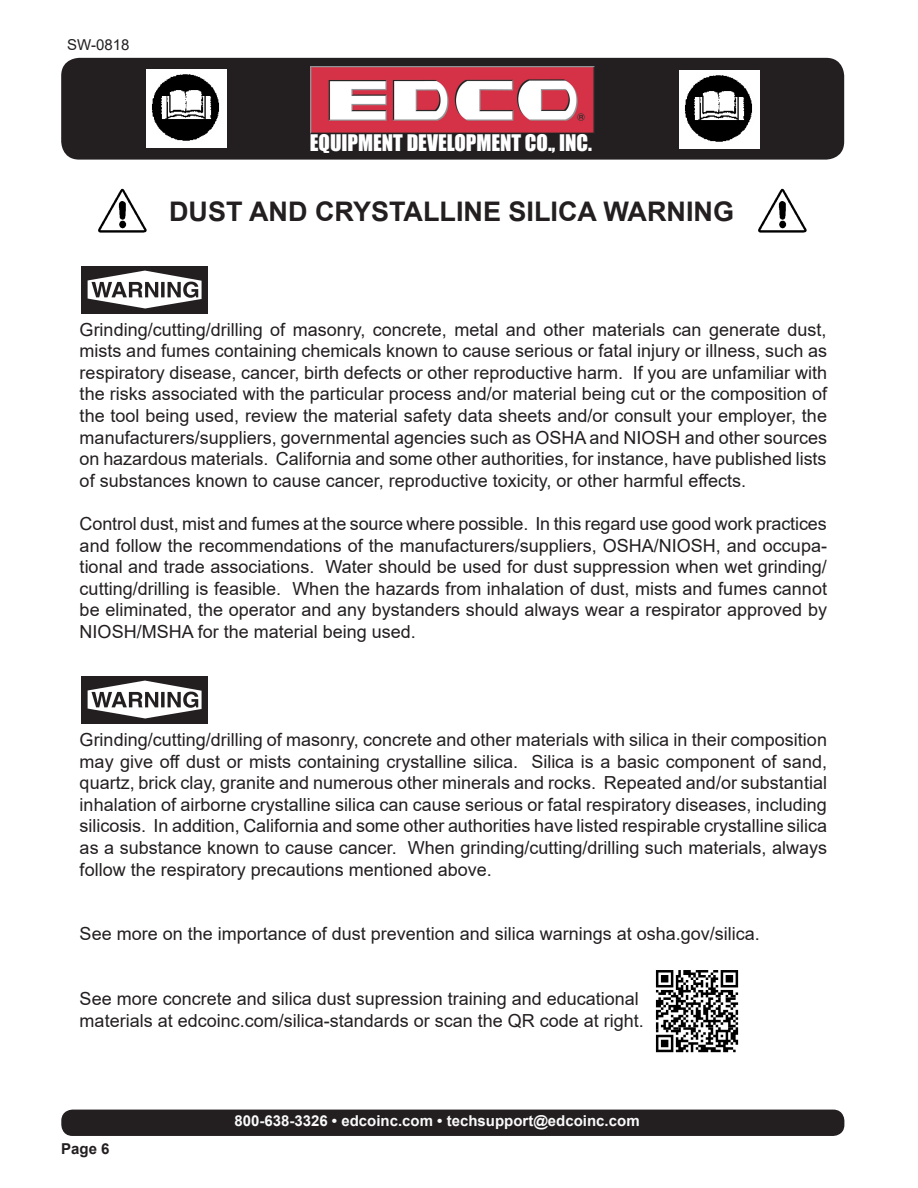
<style>
.page{position:relative;width:918px;height:1188px;background:#fff}
.page>*{position:absolute;margin:0;border:0;box-sizing:border-box;transform-origin:0 0}
.t1{font:700 27px "Arial";color:#231f20}
.t2{font:21px "Impact";color:#fff}
.t3{font:18px/21.6px "Arial";color:#231f20;text-align:justify}
.t4{font:700 15px "Arial";color:#fafafa}
.t5{font:15px "Arial";color:#231f20}
.t6{font:700 15px "Arial";color:#231f20}
</style>
<div class="page">
<div style="left:61px;top:58px;width:783px;height:102px;background:#231f20;border-radius:18px"></div>
<img style="left:310px;top:66px;width:284px;height:67px">
<div style="left:62px;top:1110px;width:782px;height:25px;background:#231f20;border-radius:11px"></div>
<div style="left:61px;top:1110px;width:783px;height:26px;border:2px solid #231f20;border-radius:11px"></div>
<img style="left:147px;top:69px;width:80px;height:79px">
<img style="left:680px;top:70px;width:80px;height:79px">
<img style="left:98px;top:188px;width:49px;height:45px">
<img style="left:758px;top:188px;width:49px;height:45px">
<img style="left:82px;top:266px;width:126px;height:48px">
<img style="left:82px;top:677px;width:126px;height:47px">
<svg style="left:656px;top:970px;width:82px;height:82px"></svg>
<p class="t5" style="left:67px;top:34px;width:64px">SW-0818</p>
<p class="t2" style="left:310px;top:127px;width:284px">EQUIPMENT DEVELOPMENT CO., INC.</p>
<p class="t1" style="left:169px;top:192px;width:566px">DUST AND CRYSTALLINE SILICA WARNING</p>
<p class="t3" style="left:80px;top:318px;width:749px">Grinding/cutting/drilling of masonry, concrete, metal and other materials can generate dust, mists and fumes containing chemicals known to cause serious or fatal injury or illness, such as respiratory disease, cancer, birth defects or other reproductive harm. If you are unfamiliar with the risks associated with the particular process and/or material being cut or the composition of the tool being used, review the material safety data sheets and/or consult your employer, the manufacturers/suppliers, governmental agencies such as OSHA and NIOSH and other sources on hazardous materials. California and some other authorities, for instance, have published lists of substances known to cause cancer, reproductive toxicity, or other harmful effects.</p>
<p class="t3" style="left:80px;top:513px;width:749px">Control dust, mist and fumes at the source where possible. In this regard use good work practices and follow the recommendations of the manufacturers/suppliers, OSHA/NIOSH, and occupa&shy;tional and trade associations. Water should be used for dust suppression when wet grinding/ cutting/drilling is feasible. When the hazards from inhalation of dust, mists and fumes cannot be eliminated, the operator and any bystanders should always wear a respirator approved by NIOSH/MSHA for the material being used.</p>
<p class="t3" style="left:80px;top:729px;width:749px">Grinding/cutting/drilling of masonry, concrete and other materials with silica in their composition may give off dust or mists containing crystalline silica. Silica is a basic component of sand, quartz, brick clay, granite and numerous other minerals and rocks. Repeated and/or substantial inhalation of airborne crystalline silica can cause serious or fatal respiratory diseases, including silicosis. In addition, California and some other authorities have listed respirable crystalline silica as a substance known to cause cancer. When grinding/cutting/drilling such materials, always follow the respiratory precautions mentioned above.</p>
<p class="t3" style="left:80px;top:923px;width:682px">See more on the importance of dust prevention and silica warnings at osha.gov/silica.</p>
<p class="t3" style="left:80px;top:988px;width:561px">See more concrete and silica dust supression training and educational</p>
<p class="t3" style="left:80px;top:1010px;width:566px">materials at edcoinc.com/silica-standards or scan the QR code at right.</p>
<p class="t6" style="left:61px;top:1138px;width:50px">Page 6</p>
<p class="t4" style="left:234px;top:1111px;width:407px">800-638-3326 • edcoinc.com • techsupport@edcoinc.com</p>
</div>
